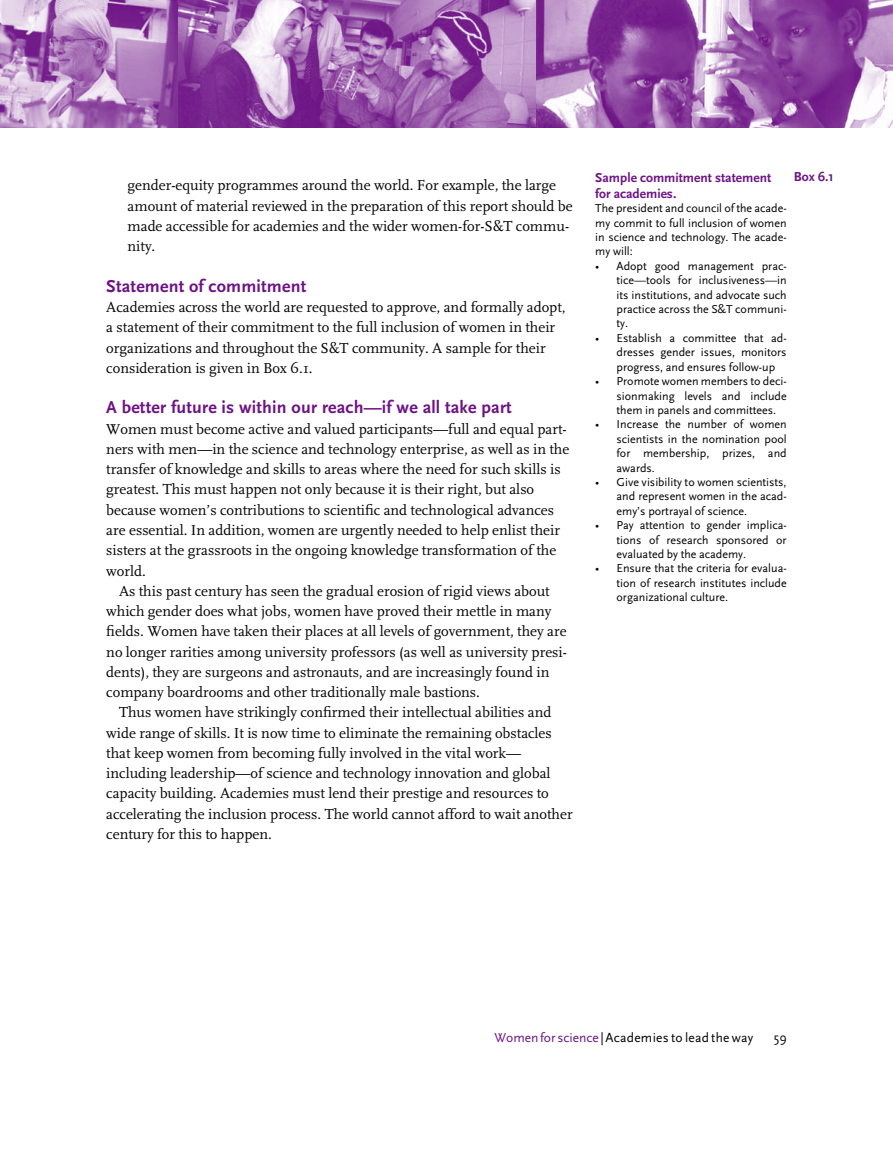
<style>
.page{position:relative;width:893px;height:1149px;background:#fff}
.page>*{position:absolute;margin:0;border:0;box-sizing:border-box;transform-origin:0 0}
.t1{font:700 18px "Scala Sans";letter-spacing:.01em;color:#6d1385}
.t2{font:15px/20.2px "Scala";color:#000}
.t3{font:700 13.5px/16.2px "Scala Sans";color:#6d1385}
.t4{font:13.5px "Scala Sans";letter-spacing:.02em;color:#000}
.t5{font:12px/14.4px "Scala Sans";color:#000;text-align:justify}
.s1{font-family:"Scala LF"}
.s2{color:#6d1385}
</style>
<div class="page">
<img style="left:0;top:0;width:893px;height:128px">
<p class="t2" style="left:128px;top:176px;width:447px">gender-equity programmes around the world. For example, the large amount of material reviewed in the preparation of this report should be made accessible for academies and the wider women-for-S&amp;T commu&shy;nity.</p>
<p class="t1" style="left:106px;top:276px;width:201px">Statement of commitment</p>
<p class="t2" style="left:106px;top:297px;width:461px">Academies across the world are requested to approve, and formally adopt, a statement of their commitment to the full inclusion of women in their organizations and throughout the S&amp;T community. A sample for their consideration is given in Box 6.1.</p>
<p class="t1" style="left:106px;top:398px;width:407px">A better future is within our reach—if we all take part</p>
<p class="t2" style="left:106px;top:419px;width:465px">Women must become active and valued participants—full and equal part&shy;ners with men—in the science and technology enterprise, as well as in the transfer of knowledge and skills to areas where the need for such skills is greatest. This must happen not only because it is their right, but also because women’s contributions to scientific and technological advances are essential. In addition, women are urgently needed to help enlist their sisters at the grassroots in the ongoing knowledge transformation of the world.</p>
<p class="t2" style="left:106px;top:581px;width:462px;text-indent:13px">As this past century has seen the gradual erosion of rigid views about which gender does what jobs, women have proved their mettle in many fields. Women have taken their places at all levels of government, they are no longer rarities among university professors (as well as university presi&shy;dents), they are surgeons and astronauts, and are increasingly found in company boardrooms and other traditionally male bastions.</p>
<p class="t2" style="left:106px;top:702px;width:468px;text-indent:13px">Thus women have strikingly confirmed their intellectual abilities and wide range of skills. It is now time to eliminate the remaining obstacles that keep women from becoming fully involved in the vital work— including leadership—of science and technology innovation and global capacity building. Academies must lend their prestige and resources to accelerating the inclusion process. The world cannot afford to wait another century for this to happen.</p>
<p class="t3" style="left:595px;top:169px;width:177px">Sample commitment statement for academies.</p>
<p class="t5" style="left:595px;top:201px;width:193px">The president and council of the acade&shy;my commit to full inclusion of women in science and technology. The acade&shy;my will:</p>
<p class="t5" style="left:617px;top:259px;width:172px;text-indent:-21px"><span class="s1">•</span> Adopt good management prac&shy;tice—tools for inclusiveness—in its institutions, and advocate such practice across the S&amp;T communi&shy;ty.</p>
<p class="t5" style="left:617px;top:331px;width:172px;text-indent:-21px"><span class="s1">•</span> Establish a committee that ad&shy;dresses gender issues, monitors progress, and ensures follow-up</p>
<p class="t5" style="left:617px;top:374px;width:172px;text-indent:-21px"><span class="s1">•</span> Promote women members to deci&shy;sionmaking levels and include them in panels and committees.</p>
<p class="t5" style="left:617px;top:417px;width:172px;text-indent:-21px"><span class="s1">•</span> Increase the number of women scientists in the nomination pool for membership, prizes, and awards.</p>
<p class="t5" style="left:617px;top:475px;width:172px;text-indent:-21px"><span class="s1">•</span> Give visibility to women scientists, and represent women in the acad&shy;emy’s portrayal of science.</p>
<p class="t5" style="left:617px;top:518px;width:172px;text-indent:-21px"><span class="s1">•</span> Pay attention to gender implica&shy;tions of research sponsored or evaluated by the academy.</p>
<p class="t5" style="left:617px;top:561px;width:172px;text-indent:-21px"><span class="s1">•</span> Ensure that the criteria for evalua&shy;tion of research institutes include organizational culture.</p>
<p class="t3" style="left:794px;top:169px;width:42px">Box 6.1</p>
<p class="t4" style="left:494px;top:1030px;width:269px"><span class="s2">Women for science</span>|Academies to lead the way 59</p>
</div>
